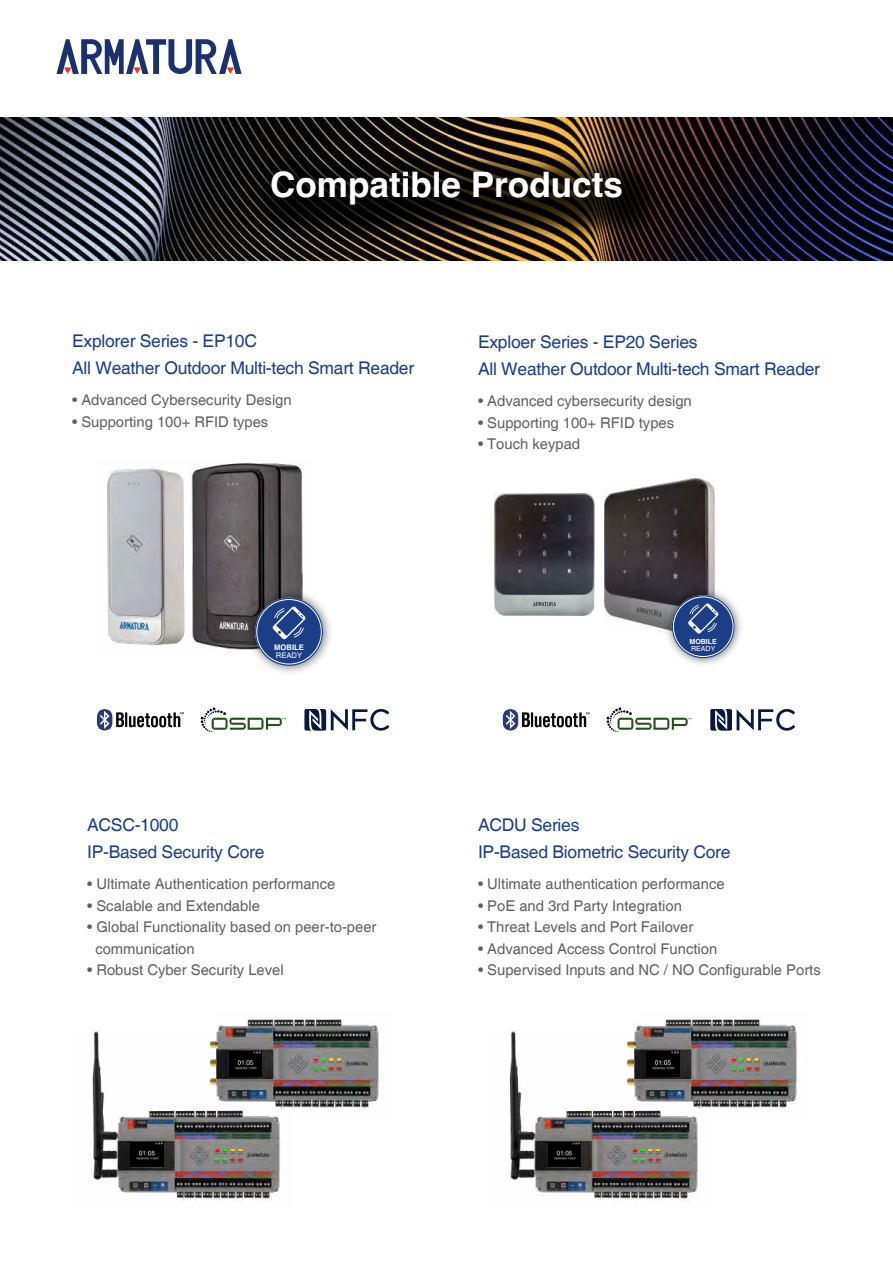
<style>
.page{position:relative;width:893px;height:1263px;background:#fff}
.page>*{position:absolute;margin:0;border:0;box-sizing:border-box;transform-origin:0 0}
.t1{font:700 35.1px "Helvetica";color:#fff}
.t2{font:17.55px/27px "Helvetica";letter-spacing:-.015em;color:#1b3e87}
.t3{font:14.85px/21.6px "Helvetica";color:#606060}
.t4{font:700 7.65px "Helvetica";color:#fff}
.t5{font:7.65px "Helvetica";color:#fff}
.t6{font:700 7.05px "Helvetica";color:#fff}
.t7{font:7.05px "Helvetica";color:#fff}
</style>
<div class="page">
<svg style="left:56px;top:39px;width:186px;height:35px"></svg>
<img style="left:0;top:117px;width:893px;height:144px">
<img style="left:240px;top:140px;width:433px;height:115px">
<img style="left:258px;top:155px;width:398px;height:92px">
<img style="left:107px;top:463px;width:196px;height:187px">
<img style="left:242px;top:585px;width:89px;height:88px">
<svg style="left:255px;top:598px;width:68px;height:68px;background:#2a4b8e"></svg>
<div style="left:256px;top:599px;width:66px;height:65px;border:1px solid #fff;border-radius:50%"></div>
<svg style="left:272px;top:606px;width:34px;height:34px"></svg>
<svg style="left:97px;top:709px;width:87px;height:22px"></svg>
<svg style="left:201px;top:707px;width:85px;height:25px"></svg>
<svg style="left:304px;top:709px;width:85px;height:22px"></svg>
<svg style="left:503px;top:709px;width:86px;height:22px"></svg>
<svg style="left:607px;top:707px;width:85px;height:25px"></svg>
<svg style="left:710px;top:709px;width:85px;height:22px"></svg>
<img style="left:495px;top:493px;width:99px;height:122px">
<svg style="left:533px;top:602px;width:23px;height:4px"></svg>
<img style="left:604px;top:479px;width:110px;height:149px">
<img style="left:660px;top:583px;width:81px;height:82px">
<svg style="left:672px;top:595px;width:63px;height:63px;background:#2d4d90"></svg>
<div style="left:673px;top:597px;width:60px;height:60px;border:1px solid #fff;border-radius:50%"></div>
<svg style="left:688px;top:603px;width:31px;height:31px"></svg>
<img style="left:506px;top:1030px;width:192px;height:173px">
<img style="left:548px;top:1142px;width:33px;height:25px">
<svg style="left:631px;top:1148px;width:30px;height:13px"></svg>
<svg style="left:628px;top:1060px;width:6px;height:6px"></svg>
<svg style="left:628px;top:1078px;width:6px;height:7px"></svg>
<img style="left:634px;top:1017px;width:165px;height:101px">
<svg style="left:628px;top:1041px;width:7px;height:7px"></svg>
<img style="left:647px;top:1052px;width:32px;height:24px">
<svg style="left:730px;top:1057px;width:30px;height:13px"></svg>
<img style="left:89px;top:1030px;width:192px;height:173px">
<img style="left:131px;top:1142px;width:32px;height:25px">
<svg style="left:214px;top:1148px;width:30px;height:13px"></svg>
<svg style="left:210px;top:1060px;width:7px;height:6px"></svg>
<svg style="left:210px;top:1078px;width:7px;height:7px"></svg>
<img style="left:217px;top:1017px;width:164px;height:101px">
<svg style="left:210px;top:1041px;width:7px;height:7px"></svg>
<img style="left:229px;top:1052px;width:33px;height:24px">
<svg style="left:313px;top:1057px;width:29px;height:13px"></svg>
<h1 class="t1" style="left:270px;top:163px;width:354px">Compatible Products</h1>
<p class="t2" style="left:72px;top:328px;width:344px">Explorer Series - EP10C<br>All Weather Outdoor Multi-tech Smart Reader</p>
<p class="t3" style="left:72px;top:390px;width:221px">• Advanced Cybersecurity Design</p>
<p class="t3" style="left:72px;top:411px;width:198px">• Supporting 100+ RFID types</p>
<p class="t2" style="left:478px;top:329px;width:344px">Exploer Series - EP20 Series<br>All Weather Outdoor Multi-tech Smart Reader</p>
<p class="t3" style="left:478px;top:391px;width:215px">• Advanced cybersecurity design</p>
<p class="t3" style="left:478px;top:412px;width:198px">• Supporting 100+ RFID types</p>
<p class="t3" style="left:478px;top:434px;width:104px">• Touch keypad</p>
<p class="t4" style="left:274px;top:643px;width:31px">MOBILE</p>
<p class="t5" style="left:276px;top:651px;width:28px">READY</p>
<p class="t2" style="left:87px;top:812px;width:179px">ACSC-1000<br>IP-Based Security Core</p>
<p class="t3" style="left:87px;top:873px;width:250px">• Ultimate Authentication performance</p>
<p class="t3" style="left:87px;top:895px;width:174px">• Scalable and Extendable</p>
<p class="t3" style="left:95px;top:917px;width:283px;text-indent:-8px">• Global Functionality based on peer-to-peer communication</p>
<p class="t3" style="left:87px;top:960px;width:198px">• Robust Cyber Security Level</p>
<p class="t6" style="left:689px;top:637px;width:29px">MOBILE</p>
<p class="t7" style="left:691px;top:645px;width:26px">READY</p>
<p class="t2" style="left:478px;top:812px;width:254px">ACDU Series<br>IP-Based Biometric Security Core</p>
<p class="t3" style="left:478px;top:873px;width:248px">• Ultimate authentication performance</p>
<p class="t3" style="left:478px;top:895px;width:205px">• PoE and 3rd Party Integration</p>
<p class="t3" style="left:478px;top:917px;width:217px">• Threat Levels and Port Failover</p>
<p class="t3" style="left:478px;top:938px;width:241px">• Advanced Access Control Function</p>
<p class="t3" style="left:478px;top:960px;width:344px">• Supervised Inputs and NC / NO Configurable Ports</p>
</div>
